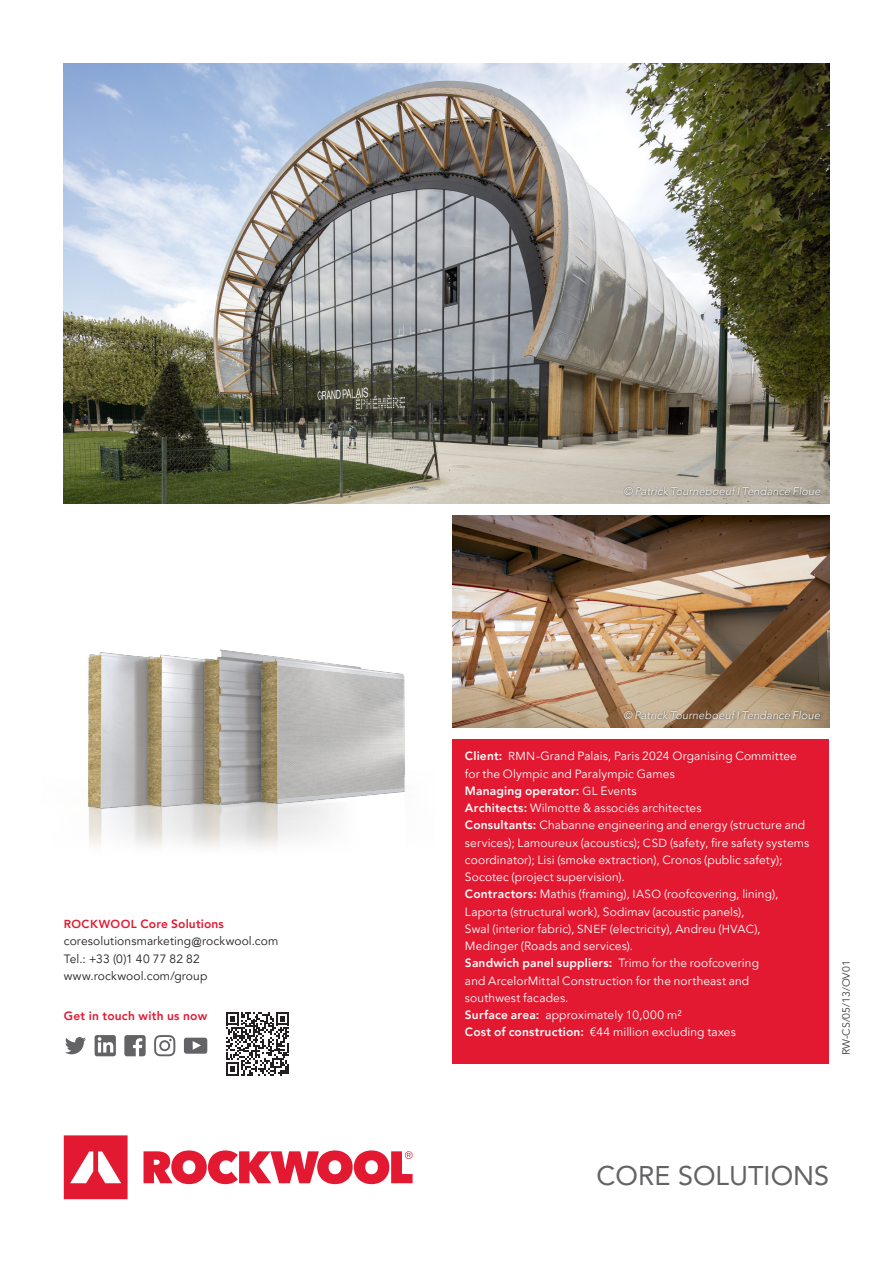
<style>
.page{position:relative;width:893px;height:1263px;background:#fff}
.page>*{position:absolute;margin:0;border:0;box-sizing:border-box;transform-origin:0 0}
.t1{font:27px "Avenir LT Pro";color:#636366}
.Copy_8_11_5_Book_sch{font:12px/17.2px "Avenir LT Pro";letter-spacing:.01em;color:#fff}
.Adresse_8_11_5_Book{font:12px "Avenir LT Pro";letter-spacing:.01em;color:#231f20}
.Adresse_8_11_5_Book-2{font:800 12px "Avenir LT Pro";letter-spacing:.015em;color:#e21931}
.Copy_8_11_5_Book_sch-2{font:800 12px "Avenir LT Pro";letter-spacing:.015em;color:#fff}
.Tabelle_7_9_Heavy_17{font:italic 300 10.95px "Avenir LT Pro";letter-spacing:.015em;color:#fff}
.t2{font:10.5px "Avenir LT Pro";color:#3e3e3f}
.s1{font-size:11.7px}
.s2{font-family:"Arial Unicode MS";font-size:10.2px}
.s3{font-weight:800}
.s4{font-weight:400;font-size:11.7px}
.s5{font-weight:400}
</style>
<div class="page">
<svg style="left:64px;top:1135px;width:349px;height:64px"></svg>
<img style="left:453px;top:516px;width:376px;height:212px">
<div style="left:622px;top:710px;width:200px;height:11px;background:#231f20;opacity:.75"></div>
<svg style="left:226px;top:1012px;width:63px;height:63px"></svg>
<svg style="left:124px;top:1035px;width:22px;height:21px"></svg>
<svg style="left:95px;top:1035px;width:21px;height:21px"></svg>
<svg style="left:184px;top:1038px;width:23px;height:16px"></svg>
<svg style="left:154px;top:1035px;width:21px;height:21px"></svg>
<svg style="left:65px;top:1037px;width:21px;height:17px"></svg>
<img style="left:64px;top:64px;width:765px;height:440px">
<div style="left:623px;top:486px;width:199px;height:11px;background:#231f20;opacity:.75"></div>
<div style="left:452px;top:738px;width:377px;height:325px;background:#e21931"></div>
<img style="left:89px;top:826px;width:237px;height:21px">
<img style="left:88px;top:649px;width:317px;height:177px">
<p class="Adresse_8_11_5_Book-2" style="left:64px;top:917px;width:162px"><span class="s1">ROCKWOOL</span> Core Solutions</p>
<p class="Adresse_8_11_5_Book" style="left:64px;top:934px;width:216px">coresolutionsmarketing<span class="s2">@</span>rockwool.com</p>
<p class="Adresse_8_11_5_Book" style="left:64px;top:951px;width:138px">Tel.: +33 (0)1 40 77 82 82</p>
<p class="Adresse_8_11_5_Book" style="left:64px;top:968px;width:145px">www.rockwool.com/group</p>
<p class="Adresse_8_11_5_Book-2" style="left:64px;top:1009px;width:145px">Get in touch with us now</p>
<p class="Tabelle_7_9_Heavy_17" style="left:624px;top:485px;width:198px">© Patrick Tourneboeuf I Tendance Floue</p>
<p class="Tabelle_7_9_Heavy_17" style="left:623px;top:709px;width:198px">© Patrick Tourneboeuf I Tendance Floue</p>
<p class="Copy_8_11_5_Book_sch" style="left:465px;top:748px;width:333px"><span class="s3">Client:</span> <span class="s1">RMN</span>-Grand Palais, Paris 2024 Organising Committee for the Olympic and Paralympic Games</p>
<p class="Copy_8_11_5_Book_sch-2" style="left:465px;top:783px;width:173px">Managing operator: <span class="s4">GL</span> <span class="s5">Events</span></p>
<p class="Copy_8_11_5_Book_sch" style="left:465px;top:799px;width:238px"><span class="s3">Architects:</span> Wilmotte &amp; associés architectes</p>
<p class="Copy_8_11_5_Book_sch" style="left:465px;top:817px;width:346px"><span class="s3">Consultants:</span> Chabanne engineering and energy (structure and services); Lamoureux (acoustics); <span class="s1">CSD</span> (safety, fire safety systems coordinator); Lisi (smoke extraction), Cronos (public safety); Socotec (project supervision).</p>
<p class="Copy_8_11_5_Book_sch" style="left:465px;top:886px;width:315px"><span class="s3">Contractors:</span> Mathis (framing), <span class="s1">IASO</span> (roofcovering, lining), Laporta (structural work), Sodimav (acoustic panels),<br>Swal (interior fabric), <span class="s1">SNEF</span> (electricity), Andreu (<span class="s1">HVAC</span>), Medinger (Roads and services).</p>
<p class="Copy_8_11_5_Book_sch" style="left:465px;top:955px;width:295px"><span class="s3">Sandwich panel suppliers:</span> Trimo for the roofcovering and ArcelorMittal Construction for the northeast and southwest facades.</p>
<p class="Copy_8_11_5_Book_sch" style="left:465px;top:1006px;width:218px"><span class="s3">Surface area:</span> approximately 10,000 m²</p>
<p class="Copy_8_11_5_Book_sch" style="left:465px;top:1024px;width:272px"><span class="s3">Cost of construction:</span> €44 million excluding taxes</p>
<p class="t2" style="left:840px;top:1055px;width:96px;rotate:-90deg">RW-CS/05/13/OV01</p>
<p class="t1" style="left:597px;top:1159px;width:234px">CORE SOLUTIONS</p>
</div>
